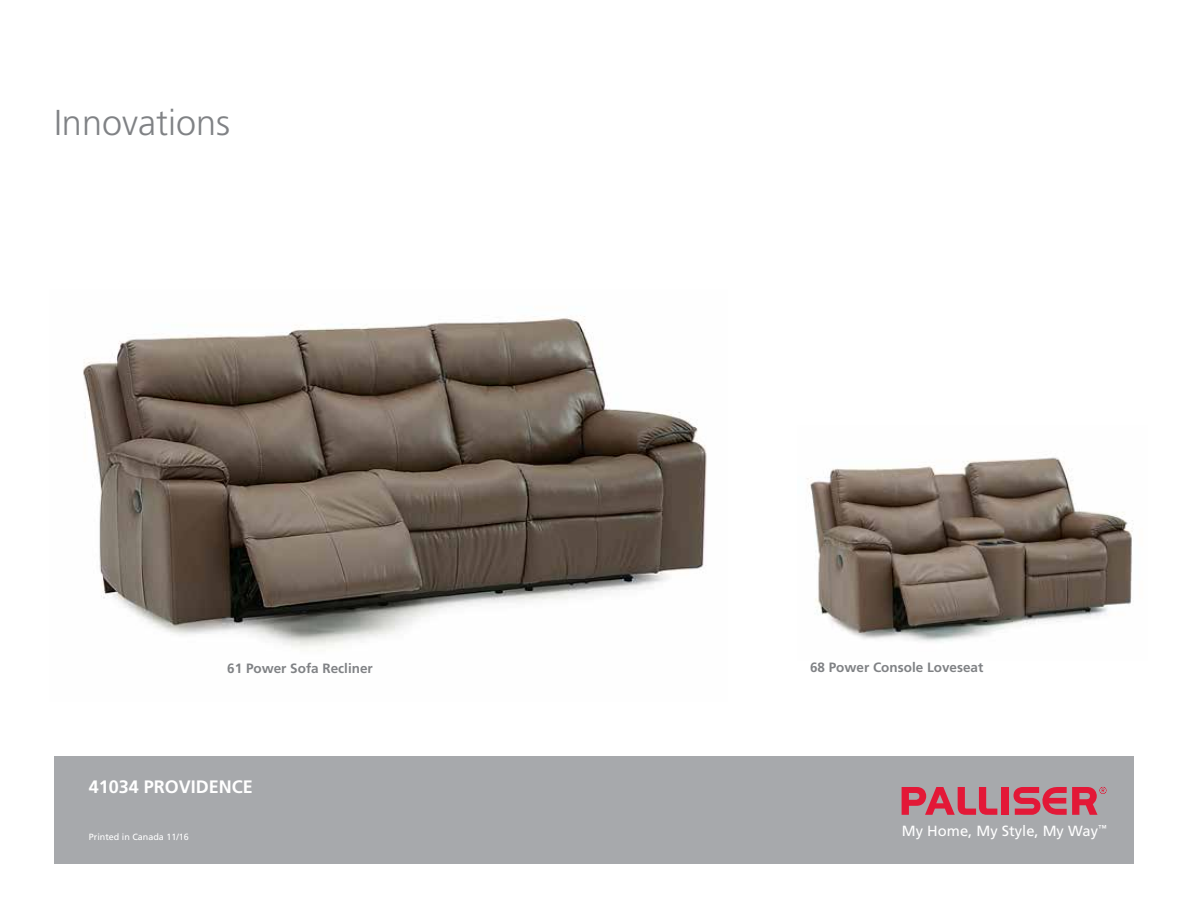
<style>
.page{position:relative;width:1188px;height:918px;background:#fff}
.page>*{position:absolute;margin:0;border:0;box-sizing:border-box;transform-origin:0 0}
.t1{font:300 36px "Frutiger";color:#808285}
.t2{font:700 18px "Frutiger";color:#fff}
.t3{font:14.7px "Frutiger";color:#fff}
.t4{font:700 13.5px "Frutiger";color:#808285}
.t5{font:9px "Frutiger";color:#fff}
</style>
<div class="page">
<img style="left:83px;top:316px;width:624px;height:332px">
<img style="left:807px;top:457px;width:326px;height:185px">
<div style="left:54px;top:756px;width:1080px;height:108px;background:#a7a9ac"></div>
<svg style="left:902px;top:787px;width:95px;height:28px"></svg>
<div style="left:1001px;top:787px;width:7px;height:28px;background:#e31837"></div>
<svg style="left:1014px;top:787px;width:93px;height:28px"></svg>
<h1 class="t1" style="left:54px;top:102px;width:178px">Innovations</h1>
<p class="t4" style="left:227px;top:660px;width:147px">61 Power Sofa Recliner</p>
<p class="t4" style="left:810px;top:660px;width:175px">68 Power Console Loveseat</p>
<h2 class="t2" style="left:89px;top:776px;width:166px">41034 PROVIDENCE</h2>
<p class="t5" style="left:89px;top:832px;width:102px">Printed in Canada 11/16</p>
<p class="t3" style="left:902px;top:822px;width:206px">My Home, My Style, My Way<sup>™</sup></p>
</div>
